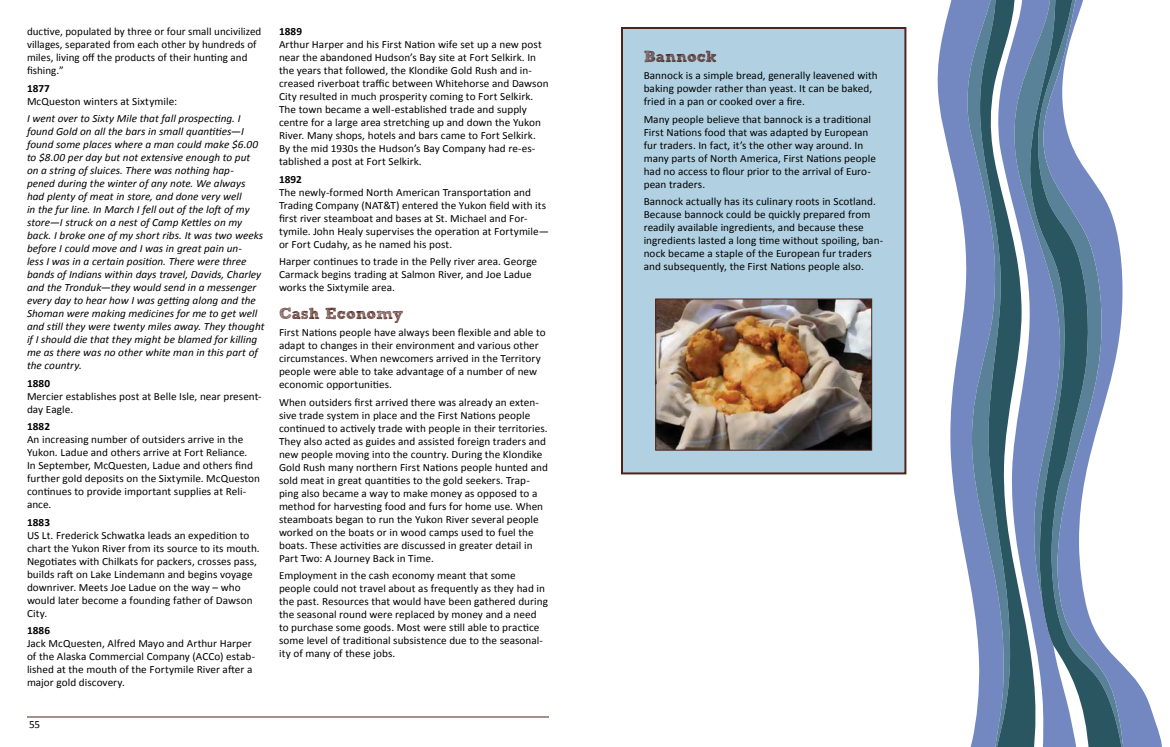
<style>
.page{position:relative;width:1170px;height:747px;background:#fff}
.page>*{position:absolute;margin:0;border:0;box-sizing:border-box;transform-origin:0 0}
.t1{font:16px "Sketch Rockwell";letter-spacing:-.01em;color:#4e231c}
.t2{font:11px/13px "Calibri";letter-spacing:.005em;color:#000}
.t3{font:italic 11px/13px "Calibri";color:#000}
.t4{font:700 11px "Calibri";letter-spacing:.005em;color:#000}
</style>
<div class="page">
<div style="left:622px;top:28px;width:283px;height:445px;background:#b1d1e2"></div>
<div style="left:621px;top:27px;width:285px;height:447px;border:2px solid #4e231c"></div>
<svg style="left:937px;top:0;width:29px;height:561px"></svg>
<svg style="left:966px;top:0;width:12px;height:747px"></svg>
<svg style="left:1123px;top:665px;width:39px;height:82px;fill:#7388c1"></svg>
<svg style="left:1046px;top:0;width:77px;height:747px"></svg>
<svg style="left:978px;top:0;width:68px;height:747px;background:#6a87a5"></svg>
<img style="left:657px;top:300px;width:213px;height:149px">
<div style="left:655px;top:298px;width:217px;height:153px;border:1px solid #4e231c"></div>
<hr style="left:27px;top:717px;width:522px;height:1px;background:#4e231c">
<p class="t2" style="left:27px;top:25px;width:236px">ductive, populated by three or four small uncivilized villages, separated from each other by hundreds of miles, living off the products of their hunting and fishing.”</p>
<p class="t4" style="left:27px;top:81px;width:24px">1877</p>
<p class="t2" style="left:27px;top:94px;width:152px">McQueston winters at Sixtymile:</p>
<p class="t3" style="left:27px;top:112px;width:239px">I went over to Sixty Mile that fall prospecting. I found Gold on all the bars in small quantities—I found some places where a man could make $6.00 to $8.00 per day but not extensive enough to put on a string of sluices. There was nothing hap&shy;pened during the winter of any note. We always had plenty of meat in store, and done very well<br>in the fur line. In March I fell out of the loft of my store—I struck on a nest of Camp Kettles on my back. I broke one of my short ribs. It was two weeks before I could move and I was in great pain un-<br>less I was in a certain position. There were three bands of Indians within days travel, Davids, Charley and the Tronduk—they would send in a messenger every day to hear how I was getting along and the Shoman were making medicines for me to get well and still they were twenty miles away. They thought if I should die that they might be blamed for killing me as there was no other white man in this part of the country.</p>
<p class="t4" style="left:27px;top:376px;width:25px">1880</p>
<p class="t2" style="left:27px;top:389px;width:236px">Mercier establishes post at Belle Isle, near present&shy;day Eagle.</p>
<p class="t4" style="left:27px;top:420px;width:25px">1882</p>
<p class="t2" style="left:27px;top:433px;width:235px">An increasing number of outsiders arrive in the Yukon. Ladue and others arrive at Fort Reliance.<br>In September, McQuesten, Ladue and others find further gold deposits on the Sixtymile. McQueston continues to provide important supplies at Reli&shy;ance.</p>
<p class="t4" style="left:27px;top:515px;width:25px">1883</p>
<p class="t2" style="left:27px;top:528px;width:234px">US Lt. Frederick Schwatka leads an expedition to chart the Yukon River from its source to its mouth.<br>Negotiates with Chilkats for packers, crosses pass, builds raft on Lake Lindemann and begins voyage downriver. Meets Joe Ladue on the way – who would later become a founding father of Dawson City.</p>
<p class="t4" style="left:27px;top:624px;width:25px">1886</p>
<p class="t2" style="left:27px;top:637px;width:230px">Jack McQuesten, Alfred Mayo and Arthur Harper of the Alaska Commercial Company (ACCo) estab&shy;lished at the mouth of the Fortymile River after a major gold discovery.</p>
<p class="t2" style="left:29px;top:718px;width:13px">55</p>
<p class="t4" style="left:279px;top:25px;width:25px">1889</p>
<p class="t2" style="left:279px;top:38px;width:271px">Arthur Harper and his First Nation wife set up a new post near the abandoned Hudson’s Bay site at Fort Selkirk. In the years that followed, the Klondike Gold Rush and in&shy;creased riverboat traffic between Whitehorse and Dawson City resulted in much prosperity coming to Fort Selkirk.<br>The town became a well-established trade and supply centre for a large area stretching up and down the Yukon River. Many shops, hotels and bars came to Fort Selkirk.<br>By the mid 1930s the Hudson’s Bay Company had re-es&shy;tablished a post at Fort Selkirk.</p>
<p class="t4" style="left:279px;top:172px;width:24px">1892</p>
<p class="t2" style="left:279px;top:185px;width:271px">The newly-formed North American Transportation and Trading Company (NAT&amp;T) entered the Yukon field with its first river steamboat and bases at St. Michael and For&shy;tymile. John Healy supervises the operation at Fortymile— or Fort Cudahy, as he named his post.</p>
<p class="t2" style="left:279px;top:255px;width:260px">Harper continues to trade in the Pelly river area. George<br>Carmack begins trading at Salmon River, and Joe Ladue works the Sixtymile area.</p>
<h1 class="t1" style="left:279px;top:304px;width:126px">Cash Economy</h1>
<p class="t2" style="left:279px;top:326px;width:268px">First Nations people have always been flexible and able to adapt to changes in their environment and various other circumstances. When newcomers arrived in the Territory people were able to take advantage of a number of new economic opportunities.</p>
<p class="t2" style="left:279px;top:395px;width:271px">When outsiders first arrived there was already an exten&shy;sive trade system in place and the First Nations people continued to actively trade with people in their territories.<br>They also acted as guides and assisted foreign traders and new people moving into the country. During the Klondike Gold Rush many northern First Nations people hunted and sold meat in great quantities to the gold seekers. Trap&shy;ping also became a way to make money as opposed to a method for harvesting food and furs for home use. When steamboats began to run the Yukon River several people worked on the boats or in wood camps used to fuel the boats. These activities are discussed in greater detail in Part Two: A Journey Back in Time.</p>
<p class="t2" style="left:279px;top:569px;width:270px">Employment in the cash economy meant that some people could not travel about as frequently as they had in the past. Resources that would have been gathered during the seasonal round were replaced by money and a need to purchase some goods. Most were still able to practice some level of traditional subsistence due to the seasonal&shy;ity of many of these jobs.</p>
<h1 class="t1" style="left:644px;top:47px;width:74px">Bannock</h1>
<p class="t2" style="left:644px;top:68px;width:235px">Bannock is a simple bread, generally leavened with baking powder rather than yeast. It can be baked, fried in a pan or cooked over a fire.</p>
<p class="t2" style="left:644px;top:112px;width:234px">Many people believe that bannock is a traditional First Nations food that was adapted by European fur traders. In fact, it’s the other way around. In many parts of North America, First Nations people had no access to flour prior to the arrival of Euro&shy;pean traders.</p>
<p class="t2" style="left:644px;top:194px;width:241px">Bannock actually has its culinary roots in Scotland.<br>Because bannock could be quickly prepared from readily available ingredients, and because these ingredients lasted a long time without spoiling, ban&shy;nock became a staple of the European fur traders and subsequently, the First Nations people also.</p>
</div>
